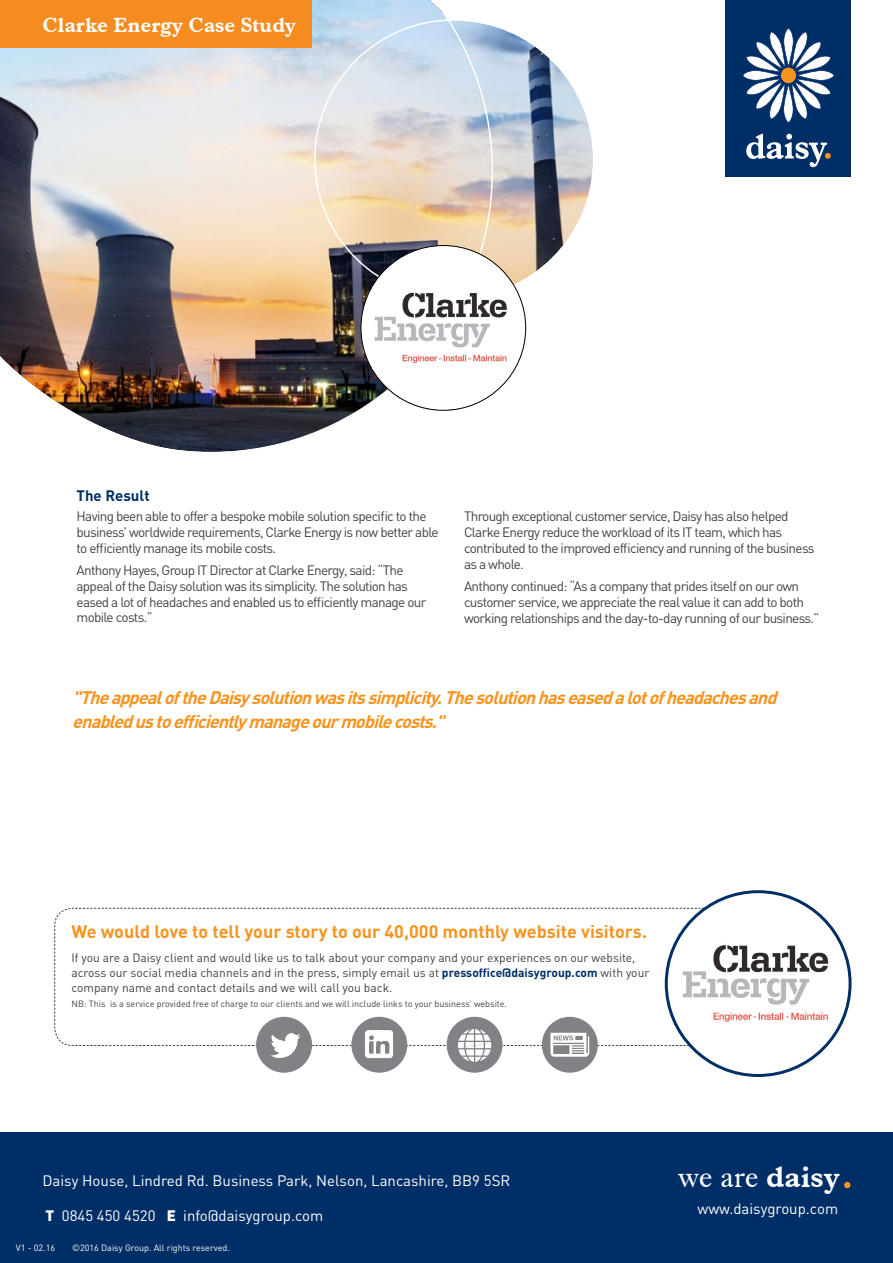
<style>
.page{position:relative;width:893px;height:1263px;background:#fff}
.page>*{position:absolute;margin:0;border:0;box-sizing:border-box;transform-origin:0 0}
.t1{font:30px "Dutch 766 BT Roman A";color:#fff}
.t2{font:21px "Dutch 766 BT Bold A";color:#fff}
.t3{font:italic 700 18px/24px "DIN";color:#f7941e}
.t4{font:700 18px "DIN";color:#f7941e}
.t5{font:15px "DIN";color:#fff}
.t6{font:700 15px "DIN";color:#002f67}
.t7{font:13.5px/15.8px "DIN";letter-spacing:-.05em;color:#414042}
.t8{font:12px/15px "DIN";color:#414042}
.t9{font:9px "DIN";color:#414042}
.t10{font:9px "DIN";color:#fff}
.s1{font-weight:700;color:#002f67}
.s2{font-weight:900}
.s3{font-family:"Dutch 766 BT Bold A"}
</style>
<div class="page">
<div style="left:0;top:1133px;width:893px;height:130px;background:#002f67"></div>
<div style="left:725px;top:0;width:125px;height:177px;background:#002f67"></div>
<svg style="left:743px;top:28px;width:91px;height:95px"></svg>
<svg style="left:746px;top:134px;width:85px;height:33px"></svg>
<div style="left:256px;top:1017px;width:56px;height:56px;background:#808285;border-radius:50%"></div>
<div style="left:351px;top:1017px;width:56px;height:56px;background:#808285;border-radius:50%"></div>
<img style="left:357px;top:1062px;width:44px;height:5px">
<div style="left:447px;top:1017px;width:56px;height:56px;background:#808285;border-radius:50%"></div>
<div style="left:542px;top:1017px;width:56px;height:56px;background:#808285;border-radius:50%"></div>
<svg style="left:54px;top:907px;width:656px;height:155px"></svg>
<svg style="left:844px;top:1182px;width:6px;height:6px"></svg>
<div style="left:666px;top:892px;width:184px;height:183px;background:#fff;border-radius:50%"></div>
<img style="left:682px;top:945px;width:147px;height:77px">
<img style="left:0;top:0;width:593px;height:452px">
<div style="left:361px;top:246px;width:165px;height:164px;background:#fff;border-radius:50%"></div>
<div style="left:0;top:0;width:312px;height:47px;background:#f68b1f"></div>
<img style="left:374px;top:292px;width:133px;height:72px">
<h2 class="t2" style="left:43px;top:12px;width:255px">Clarke Energy Case Study</h2>
<p class="t6" style="left:77px;top:486px;width:75px">The Result</p>
<p class="t7" style="left:77px;top:508px;width:363px">Having been able to offer a bespoke mobile solution specific to the business’ worldwide requirements, Clarke Energy is now better able to efficiently manage its mobile costs.</p>
<p class="t7" style="left:77px;top:562px;width:351px">Anthony Hayes, Group IT Director at Clarke Energy, said: “The appeal of the Daisy solution was its simplicity. The solution has eased a lot of headaches and enabled us to efficiently manage our mobile costs.”</p>
<p class="t7" style="left:464px;top:508px;width:352px">Through exceptional customer service, Daisy has also helped Clarke Energy reduce the workload of its IT team, which has contributed to the improved efficiency and running of the business as a whole.</p>
<p class="t7" style="left:464px;top:578px;width:357px">Anthony continued: “As a company that prides itself on our own customer service, we appreciate the real value it can add to both working relationships and the day-to-day running of our business.”</p>
<h3 class="t3" style="left:72px;top:685px;width:711px">"TheappealoftheDaisy solutionwasitssimplicity.Thesolutionhaseasedalotofheadachesand enabledustoefficiently manageourmobilecosts."</h3>
<h3 class="t4" style="left:71px;top:920px;width:577px">We would love to tell your story to our 40,000 monthly website visitors.</h3>
<p class="t8" style="left:71px;top:950px;width:579px">If you are a Daisy client and would like us to talk about your company and your experiences on our website, across our social media channels and in the press, simply email us at <span class="s1">pressoffice@daisygroup.com</span> with your company name and contact details and we will call you back.</p>
<p class="t9" style="left:71px;top:998px;width:437px">NB: This is a service provided free of charge to our clients and we will include links to your business’ website.</p>
<p class="t5" style="left:43px;top:1171px;width:469px">Daisy House, Lindred Rd. Business Park, Nelson, Lancashire, BB9 5SR</p>
<p class="t5" style="left:46px;top:1206px;width:279px"><span class="s2">T</span> 0845 450 4520 <span class="s2">E</span> info@daisygroup.com</p>
<p class="t10" style="left:16px;top:1242px;width:41px">V1 - 02.16</p>
<p class="t10" style="left:72px;top:1242px;width:159px">©2016 Daisy Group. All rights reserved.</p>
<h1 class="t1" style="left:679px;top:1158px;width:163px">we are <span class="s3">daisy</span></h1>
<p class="t5" style="left:698px;top:1200px;width:142px">www.daisygroup.com</p>
</div>
